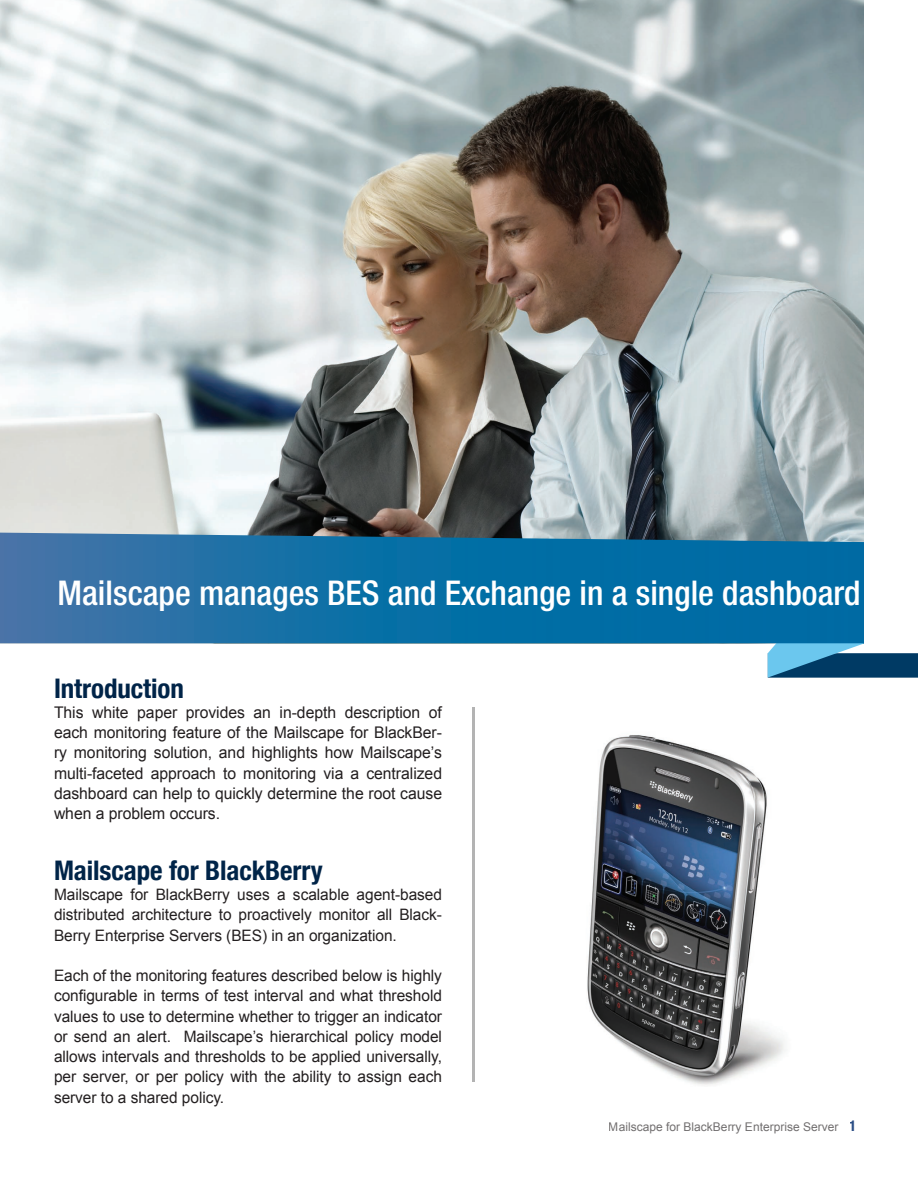
<style>
.page{position:relative;width:918px;height:1188px;background:#fff}
.page>*{position:absolute;margin:0;border:0;box-sizing:border-box;transform-origin:0 0}
.t1{font:500 condensed 34.2px "Helvetica Neue";color:#fff}
.t2{font:700 condensed 27px "Helvetica Neue";letter-spacing:-.005em;color:#002448}
.t3{font:16.05px/20.2px "Arial";letter-spacing:-.005em;color:#231f20;text-align:justify}
.t4{font:15.75px/20.2px "Arial";letter-spacing:-.005em;color:#231f20;text-align:justify}
.t5{font:12px "Arial";color:#231f20}
.s1{font-family:"Helvetica Neue";font-weight:700;font-stretch:condensed;font-size:15px;color:#042e6f}
</style>
<div class="page">
<img style="left:587px;top:735px;width:198px;height:350px">
<svg style="left:472px;top:707px;width:3px;height:375px"></svg>
<img style="left:0;top:0;width:864px;height:533px">
<svg style="left:768px;top:643px;width:150px;height:35px;background:#4682a5"></svg>
<svg style="left:0;top:533px;width:864px;height:110px;background:#166fa4"></svg>
<p class="t1" style="left:58px;top:572px;width:804px">Mailscape manages BES and Exchange in a single dashboard</p>
<p class="t2" style="left:54px;top:672px;width:131px">Introduction</p>
<p class="t3" style="left:54px;top:702px;width:390px">This white paper provides an in-depth description of each monitoring feature of the Mailscape for BlackBer&shy;ry monitoring solution, and highlights how Mailscape’s multi-faceted approach to monitoring via a centralized dashboard can help to quickly determine the root cause when a problem occurs.</p>
<p class="t2" style="left:54px;top:854px;width:270px">Mailscape for BlackBerry</p>
<p class="t4" style="left:54px;top:884px;width:390px">Mailscape for BlackBerry uses a scalable agent-based distributed architecture to proactively monitor all Black-Berry Enterprise Servers (BES) in an organization.</p>
<p class="t4" style="left:54px;top:965px;width:390px">Each of the monitoring features described below is highly configurable in terms of test interval and what threshold values to use to determine whether to trigger an indicator or send an alert. Mailscape’s hierarchical policy model allows intervals and thresholds to be applied universally, per server, or per policy with the ability to assign each server to a shared policy.</p>
<p class="t5" style="left:609px;top:1120px;width:249px">Mailscape for BlackBerry Enterprise Server <span class="s1">1</span></p>
</div>
